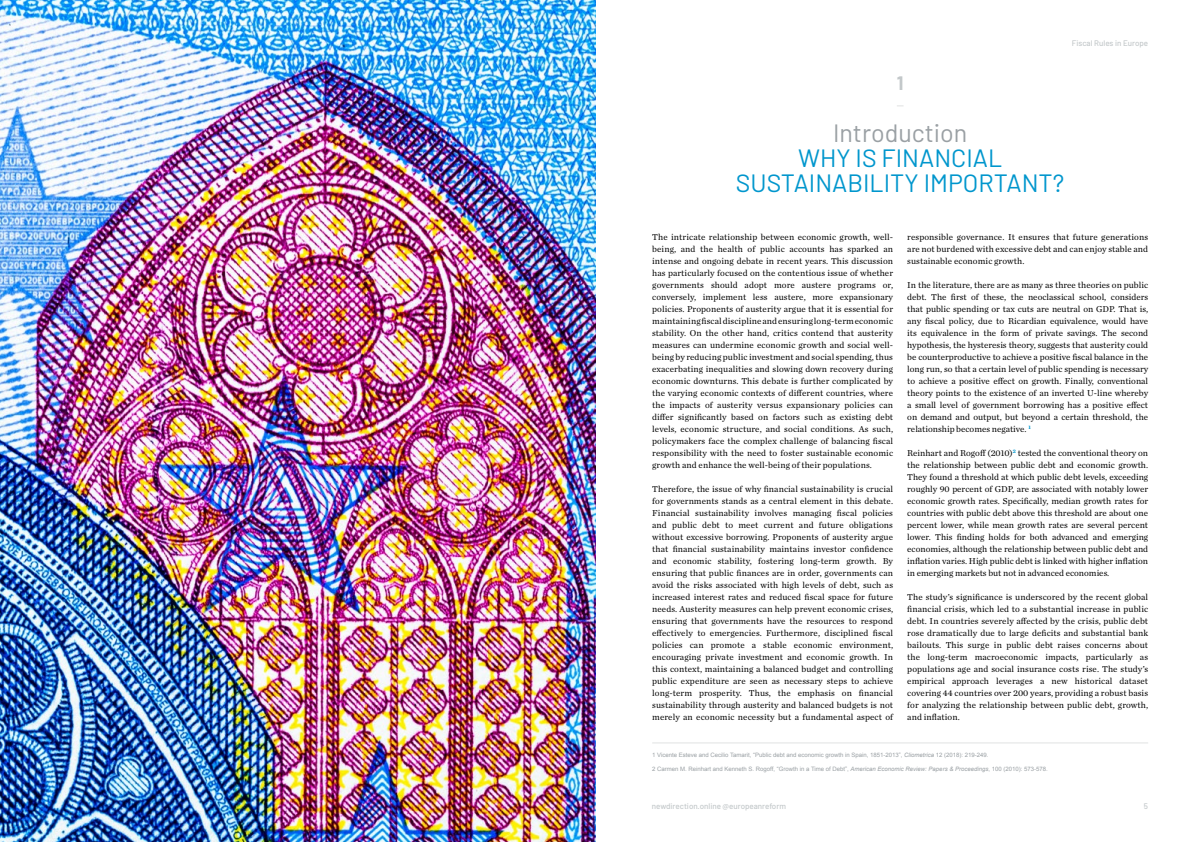
<style>
.page{position:relative;width:1191px;height:842px;background:#fff}
.page>*{position:absolute;margin:0;border:0;box-sizing:border-box;transform-origin:0 0}
.t1{font:25px/25px "Barlow";color:#0096cd;text-align:center}
.t2{font:25px "Barlow";color:#9aa0a4}
.t3{font:700 19px "Barlow";color:#c3c8ca}
.t4{font:9px/12px "Chronicle Text G1";letter-spacing:.01em;color:#000;text-align:justify}
.t5{font:500 8px "Barlow";color:#c3c8ca}
.t6{font:6px "Arial";color:#9aa0a4}
.s1{font-style:italic}
</style>
<div class="page">
<hr style="left:652px;top:743px;width:496px;height:1px;background:#e0e2e2">
<img style="left:0;top:0;width:595px;height:842px">
<p class="t5" style="left:1072px;top:38px;width:78px">Fiscal Rules in Europe</p>
<h2 class="t3" style="left:896px;top:69px;width:8px">1</h2>
<h1 class="t2" style="left:833px;top:115px;width:136px">Introduction</h1>
<h1 class="t1" style="left:736px;top:143px;width:330px">WHY IS FINANCIAL<br>SUSTAINABILITY IMPORTANT?</h1>
<p class="t4" style="left:652px;top:231px;width:242px">The intricate relationship between economic growth, well&shy;being, and the health of public accounts has sparked an intense and ongoing debate in recent years. This discussion has particularly focused on the contentious issue of whether governments should adopt more austere programs or, conversely, implement less austere, more expansionary policies. Proponents of austerity argue that it is essential for maintaining fiscal discipline and ensuring long-term economic stability. On the other hand, critics contend that austerity measures can undermine economic growth and social well&shy;being by reducing public investment and social spending, thus exacerbating inequalities and slowing down recovery during economic downturns. This debate is further complicated by the varying economic contexts of different countries, where the impacts of austerity versus expansionary policies can differ significantly based on factors such as existing debt levels, economic structure, and social conditions. As such, policymakers face the complex challenge of balancing fiscal responsibility with the need to foster sustainable economic growth and enhance the well-being of their populations.</p>
<p class="t4" style="left:652px;top:482px;width:242px">Therefore, the issue of why financial sustainability is crucial for governments stands as a central element in this debate.<br>Financial sustainability involves managing fiscal policies and public debt to meet current and future obligations without excessive borrowing. Proponents of austerity argue that financial sustainability maintains investor confidence and economic stability, fostering long-term growth. By ensuring that public finances are in order, governments can avoid the risks associated with high levels of debt, such as increased interest rates and reduced fiscal space for future needs. Austerity measures can help prevent economic crises, ensuring that governments have the resources to respond effectively to emergencies. Furthermore, disciplined fiscal policies can promote a stable economic environment, encouraging private investment and economic growth. In this context, maintaining a balanced budget and controlling public expenditure are seen as necessary steps to achieve long-term prosperity. Thus, the emphasis on financial sustainability through austerity and balanced budgets is not merely an economic necessity but a fundamental aspect of</p>
<p class="t4" style="left:907px;top:230px;width:242px">responsible governance. It ensures that future generations are not burdened with excessive debt and can enjoy stable and sustainable economic growth.</p>
<p class="t4" style="left:907px;top:278px;width:242px">In the literature, there are as many as three theories on public debt. The first of these, the neoclassical school, considers that public spending or tax cuts are neutral on GDP. That is, any fiscal policy, due to Ricardian equivalence, would have its equivalence in the form of private savings. The second hypothesis, the hysteresis theory, suggests that austerity could be counterproductive to achieve a positive fiscal balance in the long run, so that a certain level of public spending is necessary to achieve a positive effect on growth. Finally, conventional theory points to the existence of an inverted U-line whereby a small level of government borrowing has a positive effect on demand and output, but beyond a certain threshold, the relationship becomes negative. <sup>1</sup></p>
<p class="t4" style="left:907px;top:447px;width:242px">Reinhart and Rogoff (2010)<sup>2</sup> tested the conventional theory on the relationship between public debt and economic growth.<br>They found a threshold at which public debt levels, exceeding roughly 90 percent of GDP, are associated with notably lower economic growth rates. Specifically, median growth rates for countries with public debt above this threshold are about one percent lower, while mean growth rates are several percent lower. This finding holds for both advanced and emerging economies, although the relationship between public debt and inflation varies. High public debt is linked with higher inflation in emerging markets but not in advanced economies.</p>
<p class="t4" style="left:907px;top:590px;width:242px">The study’s significance is underscored by the recent global financial crisis, which led to a substantial increase in public debt. In countries severely affected by the crisis, public debt rose dramatically due to large deficits and substantial bank bailouts. This surge in public debt raises concerns about the long-term macroeconomic impacts, particularly as populations age and social insurance costs rise. The study’s empirical approach leverages a new historical dataset covering 44 countries over 200 years, providing a robust basis for analyzing the relationship between public debt, growth, and inflation.</p>
<p class="t6" style="left:652px;top:751px;width:338px">1 Vicente Esteve and Cecilio Tamarit, “Public debt and economic growth in Spain, 1851-2013”, <span class="s1">Cliometrica</span> 12 (2018): 219-249.</p>
<p class="t6" style="left:652px;top:765px;width:397px">2 Carmen M. Reinhart and Kenneth S. Rogoff, “Growth in a Time of Debt”, <span class="s1">American Economic Review: Papers &amp; Proceedings</span>, 100 (2010): 573-578.</p>
<p class="t5" style="left:652px;top:800px;width:136px">newdirection.online @europeanreform</p>
<p class="t5" style="left:1144px;top:800px;width:6px">5</p>
</div>
